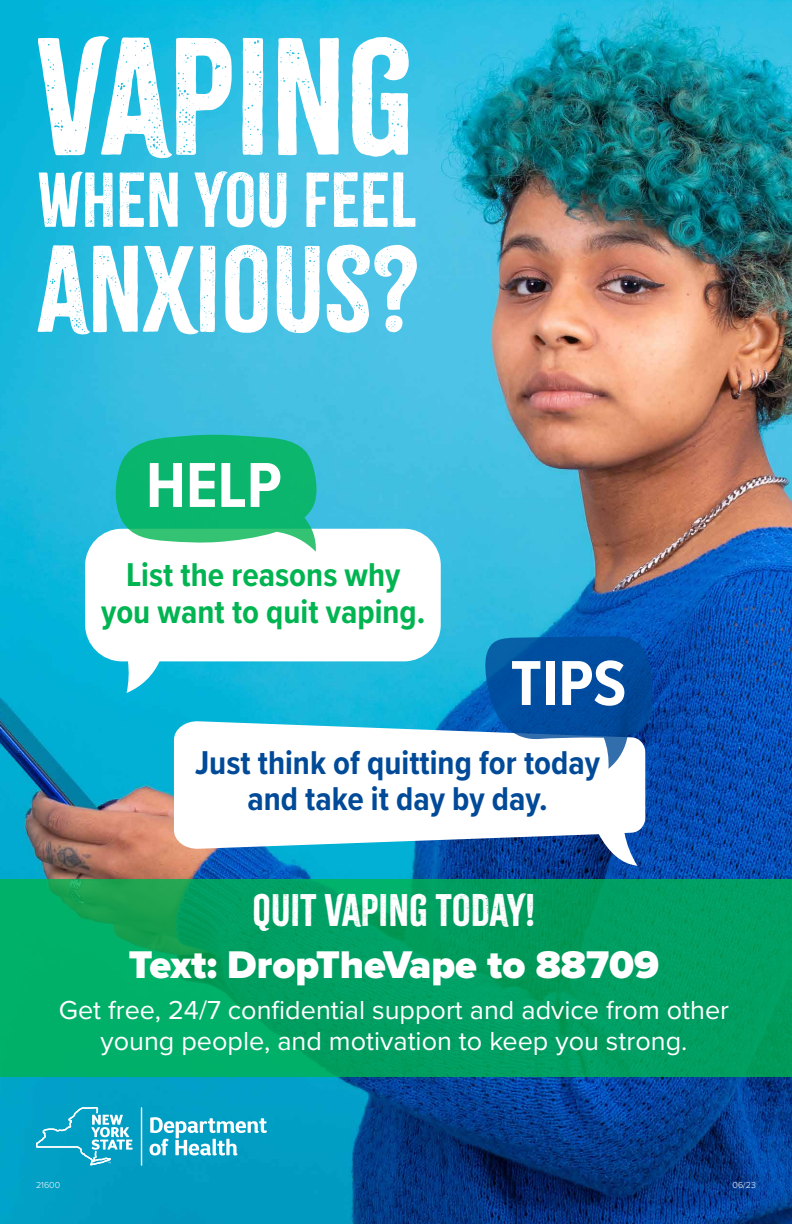
<style>
.page{position:relative;width:792px;height:1224px;background:#fff}
.page>*{position:absolute;margin:0;border:0;box-sizing:border-box;transform-origin:0 0}
.t1{font:146.2px "Citrus Gothic";color:#fff}
.t2{font:108px "Citrus Gothic";color:#fff}
.t3{font:68px "Citrus Gothic";color:#fff}
.t4{font:700 65.8px "Proxima Nova Cond";color:#fff}
.t5{font:900 40px "Proxima Nova";color:#fff}
.t6{font:40px "Citrus Gothic";color:#fff}
.t7{font:700 34.2px/36.9px "Proxima Nova Cond";color:#004a98;text-align:center}
.t8{font:700 34.2px/36.9px "Proxima Nova Cond";color:#00b451;text-align:center}
.t9{font:27px/31px "Proxima Nova";color:#fff;text-align:center}
.t10{font:300 9px "Proxima Nova";color:#fff}
</style>
<div class="page">
<img style="left:0;top:0;width:792px;height:1224px">
<svg style="left:174px;top:721px;width:471px;height:145px"></svg>
<svg style="left:484px;top:636px;width:170px;height:133px"></svg>
<svg style="left:85px;top:529px;width:356px;height:164px"></svg>
<svg style="left:115px;top:434px;width:203px;height:118px;background:#2ebf88"></svg>
<svg style="left:0;top:879px;width:792px;height:198px;background:#01a262"></svg>
<svg style="left:150px;top:1117px;width:117px;height:38px"></svg>
<hr style="left:141px;top:1107px;width:1px;height:59px;background:#fff">
<svg style="left:36px;top:1107px;width:97px;height:58px;background:#2eafce"></svg>
<h1 class="t1" style="left:38px;top:5px;width:377px">VAPING</h1>
<h3 class="t3" style="left:38px;top:157px;width:380px">WHEN YOU FEEL</h3>
<h2 class="t2" style="left:38px;top:221px;width:383px">ANXIOUS?</h2>
<h3 class="t4" style="left:146px;top:437px;width:137px">HELP</h3>
<p class="t8" style="left:101px;top:556px;width:326px">List the reasons why you want to quit vaping.</p>
<h3 class="t4" style="left:511px;top:635px;width:117px">TIPS</h3>
<p class="t7" style="left:195px;top:743px;width:407px">Just think of quitting for today and take it day by day.</p>
<h3 class="t6" style="left:253px;top:885px;width:284px">QUIT VAPING TODAY!</h3>
<h3 class="t5" style="left:129px;top:934px;width:532px">Text: DropTheVape to 88709</h3>
<p class="t9" style="left:59px;top:994px;width:672px">Get free, 24/7 confidential support and advice from other young people, and motivation to keep you strong.</p>
<p class="t10" style="left:36px;top:1178px;width:26px">21600</p>
<p class="t10" style="left:733px;top:1178px;width:25px">06/23</p>
</div>
